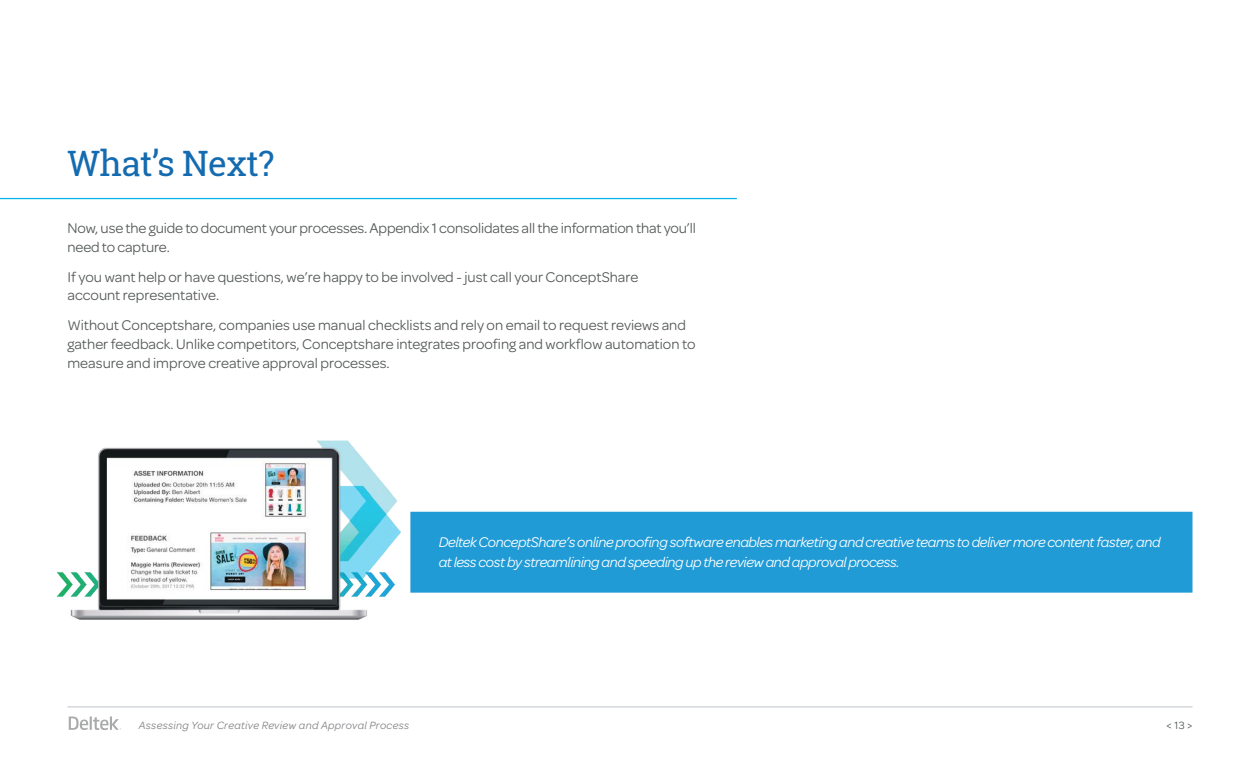
<style>
.page{position:relative;width:1260px;height:765px;background:#fff}
.page>*{position:absolute;margin:0;border:0;box-sizing:border-box;transform-origin:0 0}
.t1{font:35px "Roboto Slab";letter-spacing:-.02em;color:#146baf}
.t2{font:15px/18.8px "Omnes";color:#555959}
.t3{font:italic 15px/20px "Omnes";letter-spacing:-.025em;color:#fff}
.t4{font:italic 11.25px "Omnes";letter-spacing:.03em;color:#828387}
.t5{font:11.25px "Omnes";color:#555959}
</style>
<div class="page">
<svg style="left:69px;top:716px;width:52px;height:14px"></svg>
<hr style="left:68px;top:706px;width:1124px;height:2px;background:#ccd0d7">
<div style="left:414px;top:512px;width:778px;height:81px;background:#209bd6"></div>
<hr style="left:0;top:198px;width:737px;height:1px;background:#00b3ea">
<img style="left:56px;top:440px;width:358px;height:180px">
<h1 class="t1" style="left:68px;top:139px;width:208px">What’s Next?</h1>
<p class="t2" style="left:68px;top:218px;width:630px">Now, use the guide to document your processes. Appendix 1 consolidates all the information that you’ll need to capture.</p>
<p class="t2" style="left:68px;top:266px;width:572px">If you want help or have questions, we’re happy to be involved - just call your ConceptShare account representative.</p>
<p class="t2" style="left:68px;top:315px;width:630px">Without Conceptshare, companies use manual checklists and rely on email to request reviews and gather feedback. Unlike competitors, Conceptshare integrates proofing and workflow automation to measure and improve creative approval processes.</p>
<p class="t3" style="left:439px;top:532px;width:723px">Deltek ConceptShare’s online proofing software enables marketing and creative teams to deliver more content faster, and at less cost by streamlining and speeding up the review and approval process.</p>
<p class="t4" style="left:139px;top:718px;width:272px">Assessing Your Creative Review and Approval Process</p>
<p class="t5" style="left:1167px;top:718px;width:27px">&lt; 13 &gt;</p>
</div>
